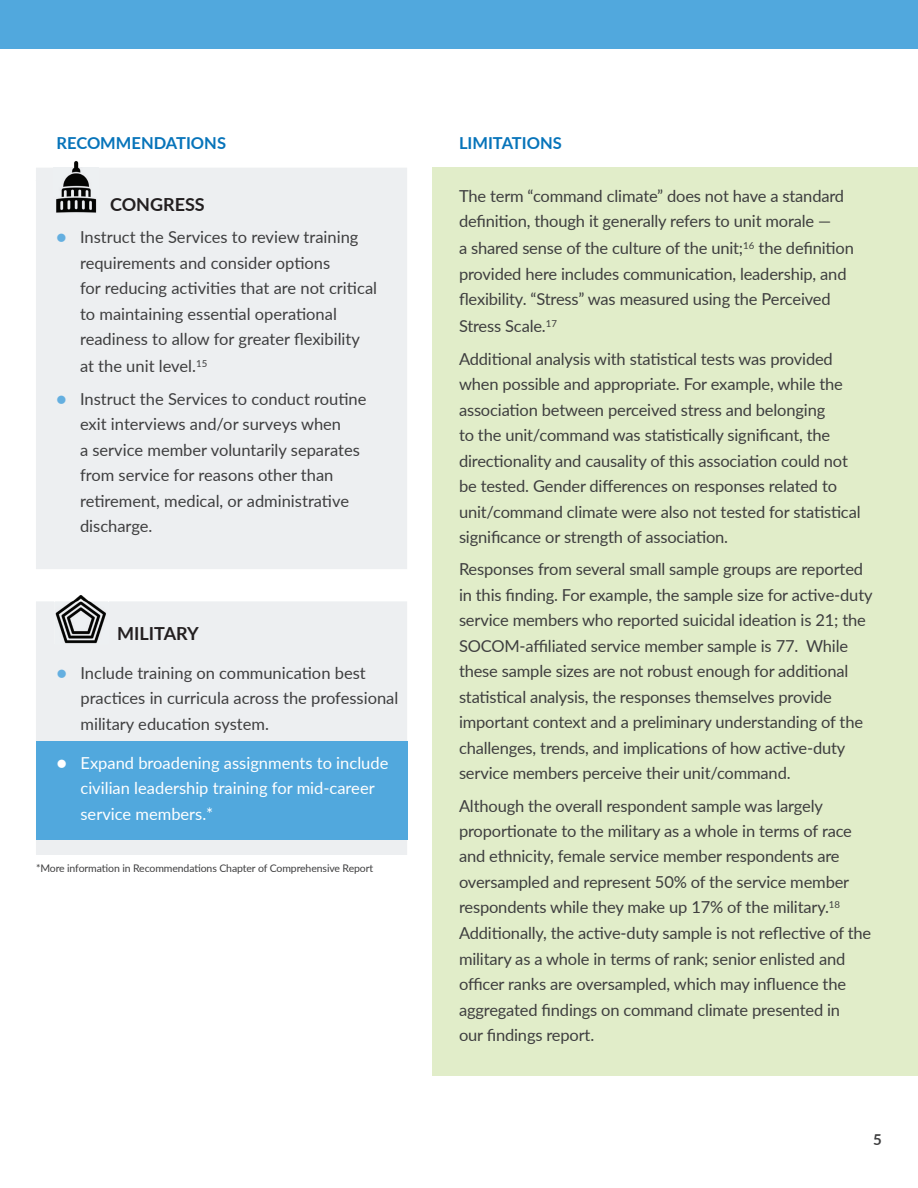
<style>
.page{position:relative;width:918px;height:1188px;background:#fff}
.page>*{position:absolute;margin:0;border:0;box-sizing:border-box;transform-origin:0 0}
.t1{font:700 18px "Lato";color:#231f20}
.t2{font:16.5px/25.5px "Lato";letter-spacing:-.01em;color:#3e3e3f}
.t3{font:16.5px/25.5px "Lato";color:#fff}
.t4{font:700 16.5px "Lato";color:#0774ba}
.t5{font:700 15px "Lato";color:#3e3e3f}
.t6{font:10.5px "Lato";letter-spacing:-.01em;color:#3e3e3f}
.s1{color:#64afe0}
</style>
<div class="page">
<div style="left:36px;top:601px;width:371px;height:254px;background:#edeff1"></div>
<div style="left:432px;top:167px;width:486px;height:909px;background:#e1edc9"></div>
<div style="left:36px;top:168px;width:371px;height:401px;background:#edeff1"></div>
<img style="left:54px;top:161px;width:44px;height:54px">
<img style="left:55px;top:595px;width:53px;height:49px">
<div style="left:0;top:0;width:918px;height:49px;background:#51a8dd"></div>
<div style="left:36px;top:741px;width:371px;height:98px;background:#51a8dd"></div>
<p class="t4" style="left:57px;top:131px;width:171px">RECOMMENDATIONS</p>
<p class="t1" style="left:110px;top:191px;width:96px">CONGRESS</p>
<p class="t2" style="left:80px;top:224px;width:299px;text-indent:-24px"><span class="s1">●</span> Instruct the Services to review training requirements and consider options<br>for reducing activities that are not critical to maintaining essential operational readiness to allow for greater flexibility</p>
<p class="t2" style="left:80px;top:353px;width:129px">at the unit level.<sup>15</sup></p>
<p class="t2" style="left:80px;top:385px;width:288px;text-indent:-24px"><span class="s1">●</span> Instruct the Services to conduct routine exit interviews and/or surveys when<br>a service member voluntarily separates from service for reasons other than retirement, medical, or administrative discharge.</p>
<p class="t1" style="left:117px;top:620px;width:83px">MILITARY</p>
<p class="t2" style="left:81px;top:659px;width:319px;text-indent:-24px"><span class="s1">●</span> Include training on communication best practices in curricula across the professional military education system.</p>
<p class="t3" style="left:81px;top:749px;width:309px;text-indent:-24px">● Expand broadening assignments to include civilian leadership training for mid-career service members.*</p>
<p class="t6" style="left:36px;top:861px;width:339px">*More information in Recommendations Chapter of Comprehensive Report</p>
<p class="t4" style="left:459px;top:131px;width:104px">LIMITATIONS</p>
<p class="t2" style="left:459px;top:182px;width:387px">The term “command climate” does not have a standard definition, though it generally refers to unit morale —</p>
<p class="t2" style="left:459px;top:235px;width:397px">a shared sense of the culture of the unit;<sup>16</sup> the definition provided here includes communication, leadership, and flexibility. “Stress” was measured using the Perceived</p>
<p class="t2" style="left:459px;top:310px;width:375px;line-height:32.2px">Stress Scale.<sup>17<br></sup>Additional analysis with statistical tests was provided</p>
<p class="t2" style="left:459px;top:371px;width:403px">when possible and appropriate. For example, while the association between perceived stress and belonging<br>to the unit/command was statistically significant, the directionality and causality of this association could not be tested. Gender differences on responses related to unit/command climate were also not tested for statistical significance or strength of association.</p>
<p class="t2" style="left:459px;top:556px;width:415px">Responses from several small sample groups are reported in this finding. For example, the sample size for active-duty service members who reported suicidal ideation is 21; the SOCOM-affi liated service member sample is 77. While these sample sizes are not robust enough for additional statistical analysis, the responses themselves provide important context and a preliminary understanding of the challenges, trends, and implications of how active-duty service members perceive their unit/command.</p>
<p class="t2" style="left:459px;top:792px;width:414px">Although the overall respondent sample was largely proportionate to the military as a whole in terms of race and ethnicity, female service member respondents are oversampled and represent 50% of the service member respondents while they make up 17% of the military.<sup>18<br></sup>Additionally, the active-duty sample is not reflective of the military as a whole in terms of rank; senior enlisted and offi cer ranks are oversampled, which may influence the aggregated findings on command climate presented in<br>our findings report.</p>
<p class="t5" style="left:873px;top:1128px;width:10px">5</p>
</div>
